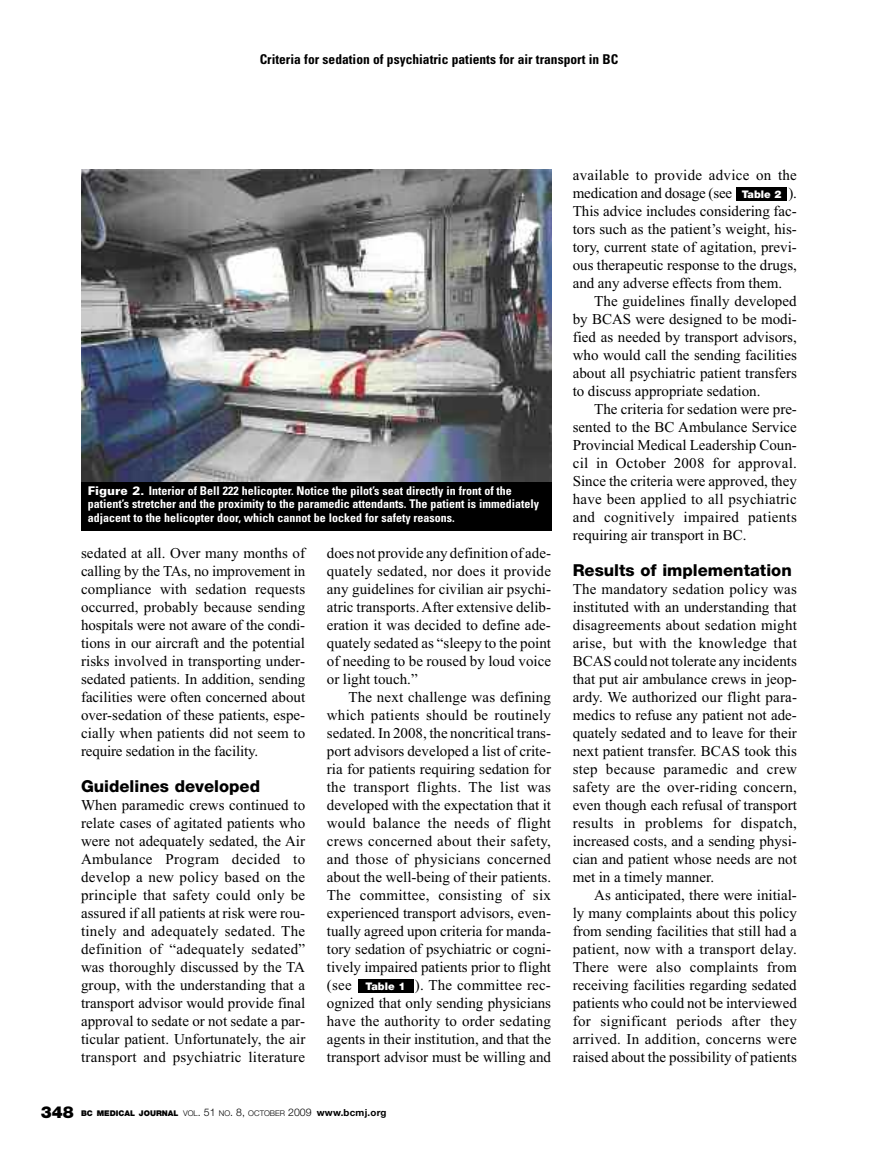
<style>
.page{position:relative;width:878px;height:1161px;background:#fff}
.page>*{position:absolute;margin:0;border:0;box-sizing:border-box;transform-origin:0 0}
.t1{font:800 16.5px "Helvetica Neue";color:#000}
.t2{font:15px/18px "Times New Roman";color:#000;text-align:justify}
.t3{font:15px/18px "Times New Roman";letter-spacing:.02em;color:#000}
.t4{font:700 condensed 13.5px "Univers";color:#000}
.t5{font:700 condensed 12px/13.5px "Univers";color:#fff}
.t6{font:900 10.5px "Helvetica Neue";color:#fff}
.t7{font:900 7.8px "Helvetica Neue";color:#000}
.s1{font-weight:900;font-stretch:normal}
.s2{font-size:16.5px}
.s3{font-weight:300}
.s4{font-weight:300;font-size:10.5px}
.s5{font-weight:700;font-size:9.75px}
</style>
<div class="page">
<div style="left:358px;top:979px;width:55px;height:14px;background:#000"></div>
<div style="left:736px;top:187px;width:51px;height:14px;background:#000"></div>
<img style="left:81px;top:170px;width:470px;height:312px">
<div style="left:81px;top:482px;width:470px;height:48px;background:#000"></div>
<p class="t4" style="left:260px;top:54px;width:360px">Criteria for sedation of psychiatric patients for air transport in BC</p>
<p class="t5" style="left:88px;top:485px;width:452px"><span class="s1">Figure 2.</span> Interior of Bell 222 helicopter. Notice the pilot’s seat directly in front of the patient’s stretcher and the proximity to the paramedic attendants. The patient is immediately adjacent to the helicopter door, which cannot be locked for safety reasons.</p>
<p class="t2" style="left:81px;top:544px;width:226px">sedated at all. Over many months of calling by the TAs, no improvement in compliance with sedation requests occurred, probably because sending hospitals were not aware of the condi&shy;tions in our aircraft and the potential risks involved in transporting under&shy;sedated patients. In addition, sending facilities were often concerned about over-sedation of these patients, espe&shy;cially when patients did not seem to require sedation in the facility.</p>
<p class="t1" style="left:81px;top:780px;width:180px">Guidelines developed</p>
<p class="t2" style="left:81px;top:796px;width:226px">When paramedic crews continued to relate cases of agitated patients who were not adequately sedated, the Air Ambulance Program decided to develop a new policy based on the principle that safety could only be assured if all patients at risk were rou&shy;tinely and adequately sedated. The definition of “adequately sedated” was thoroughly discussed by the TA group, with the understanding that a transport advisor would provide final approval to sedate or not sedate a par&shy;ticular patient. Unfortunately, the air transport and psychiatric literature</p>
<p class="t2" style="left:327px;top:544px;width:226px">does not provide any definition of ade&shy;quately sedated, nor does it provide any guidelines for civilian air psychi&shy;atric transports. After extensive delib&shy;eration it was decided to define ade&shy;quately sedated as “sleepy to the point of needing to be roused by loud voice or light touch.”</p>
<p class="t2" style="left:327px;top:688px;width:226px;text-indent:22px">The next challenge was defining which patients should be routinely sedated. In 2008, the noncritical trans&shy;port advisors developed a list of crite&shy;ria for patients requiring sedation for the transport flights. The list was developed with the expectation that it would balance the needs of flight crews concerned about their safety, and those of physicians concerned about the well-being of their patients.<br>The committee, consisting of six experienced transport advisors, even&shy;tually agreed upon criteria for manda&shy;tory sedation of psychiatric or cogni&shy;tively impaired patients prior to flight (see</p>
<p class="t2" style="left:327px;top:976px;width:226px;text-indent:88px">). The committee rec&shy;ognized that only sending physicians have the authority to order sedating agents in their institution, and that the transport advisor must be willing and</p>
<p class="t6" style="left:365px;top:983px;width:41px">Table 1</p>
<p class="t7" style="left:41px;top:1111px;width:347px"><span class="s2">348</span> BC MEDICAL JOURNAL <span class="s3">VOL</span><span class="s4">. 51</span> <span class="s3">NO</span><span class="s4">. 8,</span> <span class="s3">OCTOBER</span> <span class="s4">2009</span> <span class="s5">www.bcmj.org</span></p>
<p class="t3" style="left:572px;top:166px;width:226px">available to provide advice on the medication and dosage (see</p>
<p class="t2" style="left:788px;top:184px;width:10px">).</p>
<p class="t2" style="left:572px;top:202px;width:226px">This advice includes considering fac-</p>
<p class="t2" style="left:572px;top:220px;width:226px">tors such as the patient’s weight, his-</p>
<p class="t2" style="left:572px;top:238px;width:226px">tory, current state of agitation, previ-</p>
<p class="t2" style="left:572px;top:256px;width:226px">ous therapeutic response to the drugs,</p>
<p class="t2" style="left:572px;top:274px;width:211px">and any adverse effects from them.</p>
<p class="t2" style="left:594px;top:292px;width:204px">The guidelines finally developed</p>
<p class="t2" style="left:572px;top:310px;width:226px">by BCAS were designed to be modi-</p>
<p class="t2" style="left:572px;top:328px;width:226px">fied as needed by transport advisors,</p>
<p class="t2" style="left:572px;top:346px;width:226px">who would call the sending facilities</p>
<p class="t2" style="left:572px;top:364px;width:226px">about all psychiatric patient transfers</p>
<p class="t2" style="left:572px;top:382px;width:189px">to discuss appropriate sedation.</p>
<p class="t2" style="left:594px;top:400px;width:204px">The criteria for sedation were pre-</p>
<p class="t2" style="left:572px;top:418px;width:226px">sented to the BC Ambulance Service</p>
<p class="t2" style="left:572px;top:436px;width:226px">Provincial Medical Leadership Coun-</p>
<p class="t3" style="left:572px;top:454px;width:226px">cil in October 2008 for approval.</p>
<p class="t2" style="left:572px;top:472px;width:226px">Since the criteria were approved, they</p>
<p class="t2" style="left:572px;top:490px;width:225px">have been applied to all psychiatric</p>
<p class="t3" style="left:572px;top:508px;width:226px">and cognitively impaired patients</p>
<p class="t2" style="left:572px;top:526px;width:175px">requiring air transport in BC.</p>
<p class="t1" style="left:572px;top:564px;width:220px">Results of implementation</p>
<p class="t2" style="left:572px;top:580px;width:226px">The mandatory sedation policy was instituted with an understanding that disagreements about sedation might arise, but with the knowledge that BCAS could not tolerate any incidents that put air ambulance crews in jeop&shy;ardy. We authorized our flight para&shy;medics to refuse any patient not ade&shy;quately sedated and to leave for their next patient transfer. BCAS took this step because paramedic and crew safety are the over-riding concern, even though each refusal of transport results in problems for dispatch, increased costs, and a sending physi&shy;cian and patient whose needs are not met in a timely manner.</p>
<p class="t2" style="left:572px;top:886px;width:226px;text-indent:22px">As anticipated, there were initial&shy;ly many complaints about this policy from sending facilities that still had a patient, now with a transport delay.<br>There were also complaints from receiving facilities regarding sedated patients who could not be interviewed for significant periods after they arrived. In addition, concerns were raised about the possibility of patients</p>
<p class="t6" style="left:741px;top:191px;width:41px">Table 2</p>
</div>
